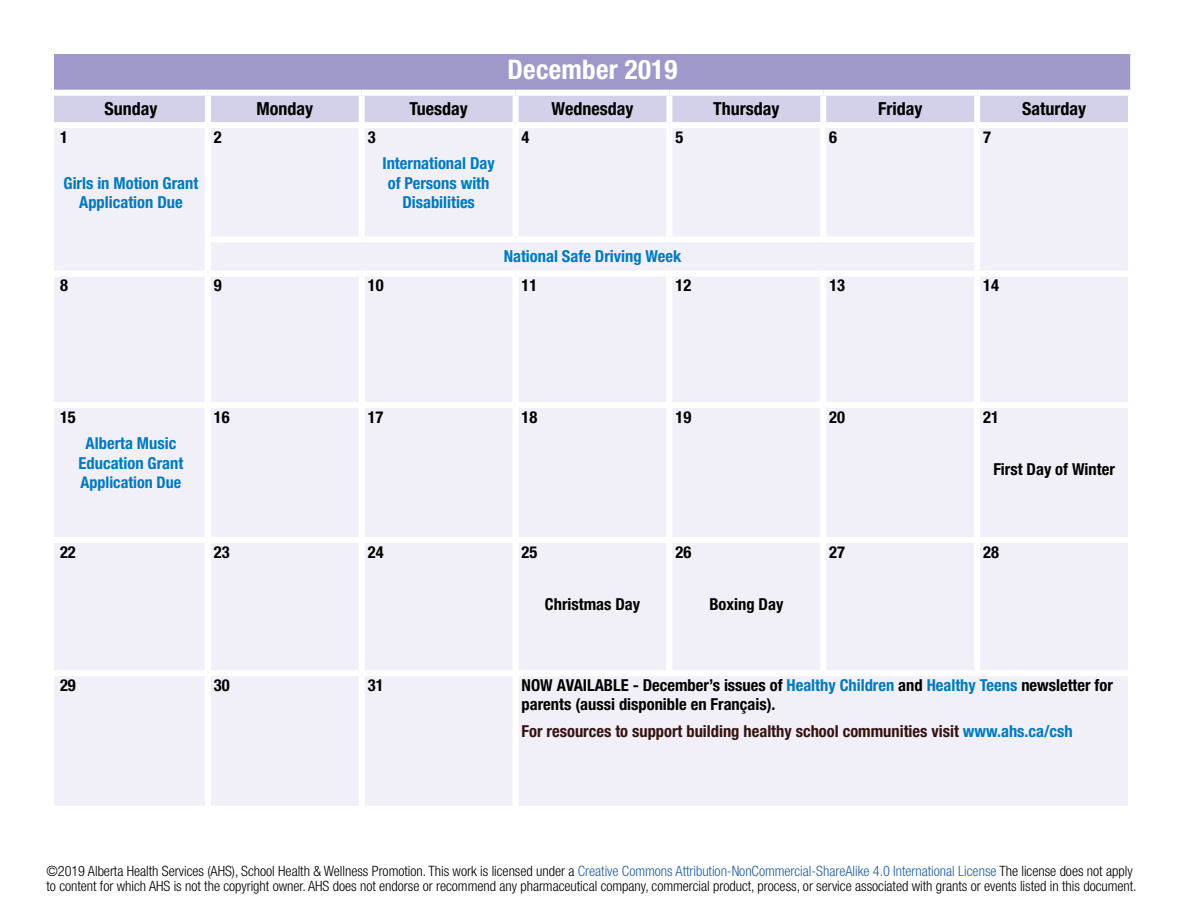
<style>
.page{position:relative;width:1188px;height:918px;background:#fff}
.page>*{position:absolute;margin:0;border:0;box-sizing:border-box;transform-origin:0 0}
.t1{font:700 condensed 27px "Helvetica Neue LT Std";letter-spacing:.01em;color:#fff}
.t2{font:700 condensed 18px "Helvetica Neue LT Std";color:#000}
.t3{font:700 condensed 16.5px/19.5px "Helvetica Neue LT Std";color:#000}
.t4{font:700 condensed 16.5px/19.5px "Helvetica Neue LT Std";color:#0079c1;text-align:center}
.t5{font:700 condensed 16.5px "Helvetica Neue LT Std";color:#341210}
.t6{font:700 condensed 16.05px "Helvetica Neue LT Std";color:#0079c1}
.t7{font:300 condensed 14.25px/15px "Helvetica Neue LT Std";color:#000}
.s1{color:#0079c1}
.s2{color:#215e9e}
</style>
<div class="page">
<div style="left:54px;top:54px;width:1077px;height:39px;background:#9f99cb"></div>
<div style="left:54px;top:96px;width:1074px;height:26px;background:#d3d1e9"></div>
<div style="left:54px;top:128px;width:1074px;height:678px;background:#f1f0f8"></div>
<hr style="left:1130px;top:54px;width:2px;height:36px;background:#fff">
<div style="left:205px;top:96px;width:6px;height:26px;background:#fff"></div>
<div style="left:359px;top:96px;width:6px;height:26px;background:#fff"></div>
<div style="left:513px;top:96px;width:6px;height:26px;background:#fff"></div>
<div style="left:666px;top:96px;width:6px;height:26px;background:#fff"></div>
<div style="left:820px;top:96px;width:6px;height:26px;background:#fff"></div>
<div style="left:974px;top:96px;width:6px;height:26px;background:#fff"></div>
<div style="left:205px;top:128px;width:6px;height:108px;background:#fff"></div>
<div style="left:359px;top:128px;width:6px;height:108px;background:#fff"></div>
<div style="left:513px;top:128px;width:6px;height:108px;background:#fff"></div>
<div style="left:666px;top:128px;width:6px;height:108px;background:#fff"></div>
<div style="left:820px;top:128px;width:6px;height:108px;background:#fff"></div>
<div style="left:974px;top:128px;width:6px;height:108px;background:#fff"></div>
<div style="left:205px;top:236px;width:157px;height:6px;background:#fff"></div>
<div style="left:205px;top:242px;width:6px;height:29px;background:#fff"></div>
<div style="left:362px;top:236px;width:154px;height:6px;background:#fff"></div>
<div style="left:516px;top:236px;width:153px;height:6px;background:#fff"></div>
<div style="left:669px;top:236px;width:154px;height:6px;background:#fff"></div>
<div style="left:823px;top:236px;width:157px;height:6px;background:#fff"></div>
<div style="left:974px;top:242px;width:6px;height:29px;background:#fff"></div>
<div style="left:54px;top:271px;width:154px;height:6px;background:#fff"></div>
<div style="left:208px;top:271px;width:154px;height:6px;background:#fff"></div>
<div style="left:205px;top:277px;width:6px;height:125px;background:#fff"></div>
<div style="left:362px;top:271px;width:154px;height:6px;background:#fff"></div>
<div style="left:359px;top:277px;width:6px;height:125px;background:#fff"></div>
<div style="left:516px;top:271px;width:153px;height:6px;background:#fff"></div>
<div style="left:513px;top:277px;width:6px;height:125px;background:#fff"></div>
<div style="left:669px;top:271px;width:154px;height:6px;background:#fff"></div>
<div style="left:666px;top:277px;width:6px;height:125px;background:#fff"></div>
<div style="left:823px;top:271px;width:154px;height:6px;background:#fff"></div>
<div style="left:820px;top:277px;width:6px;height:125px;background:#fff"></div>
<div style="left:977px;top:271px;width:157px;height:6px;background:#fff"></div>
<div style="left:974px;top:277px;width:6px;height:125px;background:#fff"></div>
<div style="left:54px;top:402px;width:154px;height:6px;background:#fff"></div>
<div style="left:208px;top:402px;width:154px;height:6px;background:#fff"></div>
<div style="left:205px;top:408px;width:6px;height:129px;background:#fff"></div>
<div style="left:362px;top:402px;width:154px;height:6px;background:#fff"></div>
<div style="left:359px;top:408px;width:6px;height:129px;background:#fff"></div>
<div style="left:516px;top:402px;width:153px;height:6px;background:#fff"></div>
<div style="left:513px;top:408px;width:6px;height:129px;background:#fff"></div>
<div style="left:669px;top:402px;width:154px;height:6px;background:#fff"></div>
<div style="left:666px;top:408px;width:6px;height:129px;background:#fff"></div>
<div style="left:823px;top:402px;width:154px;height:6px;background:#fff"></div>
<div style="left:820px;top:408px;width:6px;height:129px;background:#fff"></div>
<div style="left:977px;top:402px;width:157px;height:6px;background:#fff"></div>
<div style="left:974px;top:408px;width:6px;height:129px;background:#fff"></div>
<div style="left:205px;top:543px;width:6px;height:127px;background:#fff"></div>
<div style="left:359px;top:543px;width:6px;height:127px;background:#fff"></div>
<div style="left:513px;top:543px;width:6px;height:127px;background:#fff"></div>
<div style="left:666px;top:543px;width:6px;height:127px;background:#fff"></div>
<div style="left:820px;top:543px;width:6px;height:127px;background:#fff"></div>
<div style="left:974px;top:543px;width:6px;height:127px;background:#fff"></div>
<div style="left:205px;top:676px;width:6px;height:130px;background:#fff"></div>
<div style="left:359px;top:676px;width:6px;height:130px;background:#fff"></div>
<div style="left:513px;top:676px;width:6px;height:130px;background:#fff"></div>
<div style="left:54px;top:537px;width:154px;height:6px;background:#fff"></div>
<div style="left:208px;top:537px;width:154px;height:6px;background:#fff"></div>
<div style="left:362px;top:537px;width:154px;height:6px;background:#fff"></div>
<div style="left:516px;top:537px;width:153px;height:6px;background:#fff"></div>
<div style="left:669px;top:537px;width:154px;height:6px;background:#fff"></div>
<div style="left:823px;top:537px;width:154px;height:6px;background:#fff"></div>
<div style="left:977px;top:537px;width:157px;height:6px;background:#fff"></div>
<div style="left:54px;top:670px;width:154px;height:6px;background:#fff"></div>
<div style="left:208px;top:670px;width:154px;height:6px;background:#fff"></div>
<div style="left:362px;top:670px;width:154px;height:6px;background:#fff"></div>
<div style="left:516px;top:670px;width:153px;height:6px;background:#fff"></div>
<div style="left:669px;top:670px;width:154px;height:6px;background:#fff"></div>
<div style="left:823px;top:670px;width:154px;height:6px;background:#fff"></div>
<div style="left:977px;top:670px;width:157px;height:6px;background:#fff"></div>
<div style="left:54px;top:90px;width:154px;height:6px;background:#fff"></div>
<div style="left:208px;top:90px;width:154px;height:6px;background:#fff"></div>
<div style="left:362px;top:90px;width:154px;height:6px;background:#fff"></div>
<div style="left:516px;top:90px;width:153px;height:6px;background:#fff"></div>
<div style="left:669px;top:90px;width:154px;height:6px;background:#fff"></div>
<div style="left:823px;top:90px;width:154px;height:6px;background:#fff"></div>
<div style="left:977px;top:90px;width:157px;height:6px;background:#fff"></div>
<h1 class="t1" style="left:507px;top:53px;width:172px">December 2019</h1>
<p class="t2" style="left:104px;top:98px;width:54px">Sunday</p>
<p class="t2" style="left:256px;top:98px;width:58px">Monday</p>
<p class="t2" style="left:409px;top:98px;width:60px">Tuesday</p>
<p class="t2" style="left:552px;top:98px;width:83px">Wednesday</p>
<p class="t2" style="left:713px;top:98px;width:68px">Thursday</p>
<p class="t2" style="left:878px;top:98px;width:46px">Friday</p>
<p class="t2" style="left:1022px;top:98px;width:65px">Saturday</p>
<p class="t3" style="left:60px;top:127px;width:9px">1</p>
<p class="t4" style="left:63px;top:173px;width:136px">Girls in Motion Grant<br>Application Due</p>
<p class="t3" style="left:214px;top:127px;width:9px">2</p>
<p class="t3" style="left:368px;top:127px;width:9px">3</p>
<p class="t4" style="left:382px;top:153px;width:114px">International Day of Persons with<br>Disabilities</p>
<p class="t3" style="left:522px;top:127px;width:9px">4</p>
<p class="t3" style="left:675px;top:127px;width:9px">5</p>
<p class="t3" style="left:829px;top:127px;width:9px">6</p>
<p class="t3" style="left:983px;top:127px;width:9px">7</p>
<p class="t4" style="left:504px;top:247px;width:179px">National Safe Driving Week</p>
<p class="t3" style="left:60px;top:276px;width:9px">8</p>
<p class="t3" style="left:214px;top:276px;width:9px">9</p>
<p class="t3" style="left:368px;top:276px;width:17px">10</p>
<p class="t3" style="left:522px;top:276px;width:17px">11</p>
<p class="t3" style="left:675px;top:276px;width:17px">12</p>
<p class="t3" style="left:829px;top:276px;width:17px">13</p>
<p class="t3" style="left:983px;top:276px;width:17px">14</p>
<p class="t3" style="left:60px;top:407px;width:17px">15</p>
<p class="t4" style="left:79px;top:433px;width:106px">Alberta Music<br>Education Grant</p>
<p class="t6" style="left:80px;top:472px;width:102px">Application Due</p>
<p class="t3" style="left:214px;top:407px;width:17px">16</p>
<p class="t3" style="left:368px;top:407px;width:17px">17</p>
<p class="t3" style="left:522px;top:407px;width:17px">18</p>
<p class="t3" style="left:675px;top:407px;width:17px">19</p>
<p class="t3" style="left:829px;top:407px;width:17px">20</p>
<p class="t3" style="left:983px;top:407px;width:17px">21</p>
<p class="t3" style="left:993px;top:459px;width:123px">First Day of Winter</p>
<p class="t3" style="left:60px;top:542px;width:17px">22</p>
<p class="t3" style="left:214px;top:542px;width:17px">23</p>
<p class="t3" style="left:368px;top:542px;width:17px">24</p>
<p class="t3" style="left:522px;top:542px;width:17px">25</p>
<p class="t3" style="left:545px;top:594px;width:97px">Christmas Day</p>
<p class="t3" style="left:675px;top:542px;width:17px">26</p>
<p class="t3" style="left:709px;top:594px;width:75px">Boxing Day</p>
<p class="t3" style="left:829px;top:542px;width:17px">27</p>
<p class="t3" style="left:983px;top:542px;width:17px">28</p>
<p class="t3" style="left:60px;top:675px;width:17px">29</p>
<p class="t3" style="left:214px;top:675px;width:17px">30</p>
<p class="t3" style="left:368px;top:675px;width:17px">31</p>
<p class="t3" style="left:522px;top:675px;width:593px">NOW AVAILABLE - December’s issues of <span class="s1">Healthy Children</span> and <span class="s1">Healthy Teens</span> newsletter for parents (aussi disponible en Français).</p>
<p class="t5" style="left:522px;top:721px;width:553px">For resources to support building healthy school communities visit <span class="s1">www.ahs.ca/csh</span></p>
<p class="t7" style="left:46px;top:863px;width:1092px">©2019 Alberta Health Services (AHS), School Health &amp; Wellness Promotion. This work is licensed under a <span class="s2">Creative Commons Attribution-NonCommercial-ShareAlike 4.0 International License</span> The license does not apply to content for which AHS is not the copyright owner. AHS does not endorse or recommend any pharmaceutical company, commercial product, process, or service associated with grants or events listed in this document.</p>
</div>
